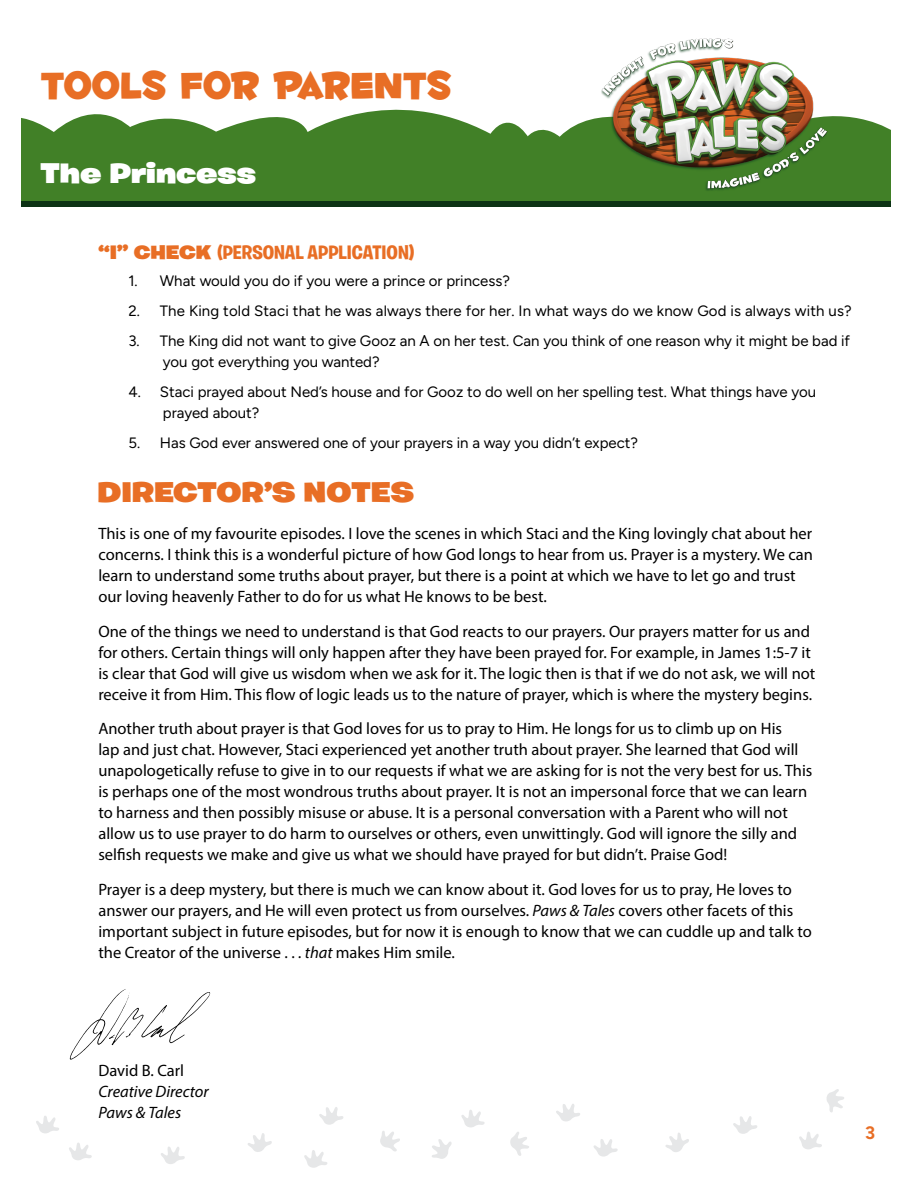
<style>
.page{position:relative;width:918px;height:1188px;background:#fff}
.page>*{position:absolute;margin:0;border:0;box-sizing:border-box;transform-origin:0 0}
.t1{font:45px "Fontdinerdotcom Huggable";color:#e86e25}
.t2{font:900 28.5px "Burbank Big Wide";color:#e86e25}
.t3{font:900 28.5px "Burbank Big Wide";color:#fff}
.t4{font:700 19.5px "Burbank Big";color:#e86e25}
.t5{font:300 18px "Figtree";color:#e86e25}
.t6{font:16.5px/21px "Myriad Pro";color:#000}
.t7{font:italic 16.5px/21px "Myriad Pro";color:#000}
.t8{font:300 15px/21px "Figtree";color:#000}
.s1{font-family:"Burbank Big Wide";font-weight:900}
.s2{font-style:italic}
</style>
<div class="page">
<svg style="left:22px;top:110px;width:869px;height:92px;background:#568d40"></svg>
<img style="left:598px;top:38px;width:234px;height:154px">
<div style="left:22px;top:202px;width:869px;height:5px;background:#0c3215"></div>
<svg style="left:799px;top:1132px;width:23px;height:17px"></svg>
<svg style="left:733px;top:1116px;width:24px;height:18px"></svg>
<svg style="left:826px;top:1089px;width:18px;height:24px"></svg>
<svg style="left:69px;top:1143px;width:23px;height:17px"></svg>
<svg style="left:36px;top:1116px;width:23px;height:17px"></svg>
<svg style="left:161px;top:1147px;width:24px;height:17px"></svg>
<svg style="left:380px;top:1131px;width:20px;height:21px"></svg>
<svg style="left:248px;top:1133px;width:24px;height:19px"></svg>
<svg style="left:304px;top:1150px;width:23px;height:18px"></svg>
<svg style="left:432px;top:1139px;width:20px;height:20px"></svg>
<svg style="left:319px;top:1107px;width:24px;height:18px"></svg>
<svg style="left:510px;top:1132px;width:19px;height:24px"></svg>
<svg style="left:461px;top:1110px;width:24px;height:17px"></svg>
<svg style="left:593px;top:1139px;width:25px;height:18px"></svg>
<svg style="left:556px;top:1104px;width:24px;height:17px"></svg>
<svg style="left:665px;top:1133px;width:24px;height:19px"></svg>
<svg style="left:70px;top:989px;width:140px;height:71px"></svg>
<h1 class="t1" style="left:40px;top:58px;width:412px">TOOLS FOR PARENTS</h1>
<h2 class="t3" style="left:40px;top:155px;width:217px">The Princess</h2>
<p class="t4" style="left:98px;top:241px;width:318px"><span class="s1">“I” CHECK</span> (PERSONAL APPLICATION)</p>
<p class="t8" style="left:128px;top:270px;width:383px">1. What would you do if you were a prince or princess?</p>
<p class="t8" style="left:128px;top:300px;width:725px">2. The King told Staci that he was always there for her. In what ways do we know God is always with us?</p>
<p class="t8" style="left:163px;top:330px;width:689px;text-indent:-34px">3. The King did not want to give Gooz an A on her test. Can you think of one reason why it might be bad if you got everything you wanted?</p>
<p class="t8" style="left:163px;top:381px;width:655px;text-indent:-34px">4. Staci prayed about Ned’s house and for Gooz to do well on her spelling test. What things have you prayed about?</p>
<p class="t8" style="left:128px;top:432px;width:511px">5. Has God ever answered one of your prayers in a way you didn’t expect?</p>
<h2 class="t2" style="left:98px;top:474px;width:318px">DIRECTOR’S NOTES</h2>
<p class="t6" style="left:98px;top:523px;width:716px">This is one of my favourite episodes. I love the scenes in which Staci and the King lovingly chat about her concerns. I think this is a wonderful picture of how God longs to hear from us. Prayer is a mystery. We can learn to understand some truths about prayer, but there is a point at which we have to let go and trust our loving heavenly Father to do for us what He knows to be best.</p>
<p class="t6" style="left:98px;top:620px;width:718px">One of the things we need to understand is that God reacts to our prayers. Our prayers matter for us and for others. Certain things will only happen after they have been prayed for. For example, in James 1:5-7 it is clear that God will give us wisdom when we ask for it. The logic then is that if we do not ask, we will not receive it from Him. This flow of logic leads us to the nature of prayer, which is where the mystery begins.</p>
<p class="t6" style="left:98px;top:718px;width:716px">Another truth about prayer is that God loves for us to pray to Him. He longs for us to climb up on His<br>lap and just chat. However, Staci experienced yet another truth about prayer. She learned that God will unapologetically refuse to give in to our requests if what we are asking for is not the very best for us. This is perhaps one of the most wondrous truths about prayer. It is not an impersonal force that we can learn to harness and then possibly misuse or abuse. It is a personal conversation with a Parent who will not allow us to use prayer to do harm to ourselves or others, even unwittingly. God will ignore the silly and selfish requests we make and give us what we should have prayed for but didn’t. Praise God!</p>
<p class="t6" style="left:98px;top:878px;width:715px">Prayer is a deep mystery, but there is much we can know about it. God loves for us to pray, He loves to answer our prayers, and He will even protect us from ourselves. <span class="s2">Paws &amp; Tales</span> covers other facets of this important subject in future episodes, but for now it is enough to know that we can cuddle up and talk to the Creator of the universe . . <span class="s2">. that</span> makes Him smile.</p>
<p class="t6" style="left:98px;top:1060px;width:87px">David B. Carl</p>
<p class="t7" style="left:98px;top:1081px;width:112px">Creative Director<br>Paws &amp; Tales</p>
<p class="t5" style="left:865px;top:1123px;width:12px">3</p>
</div>
